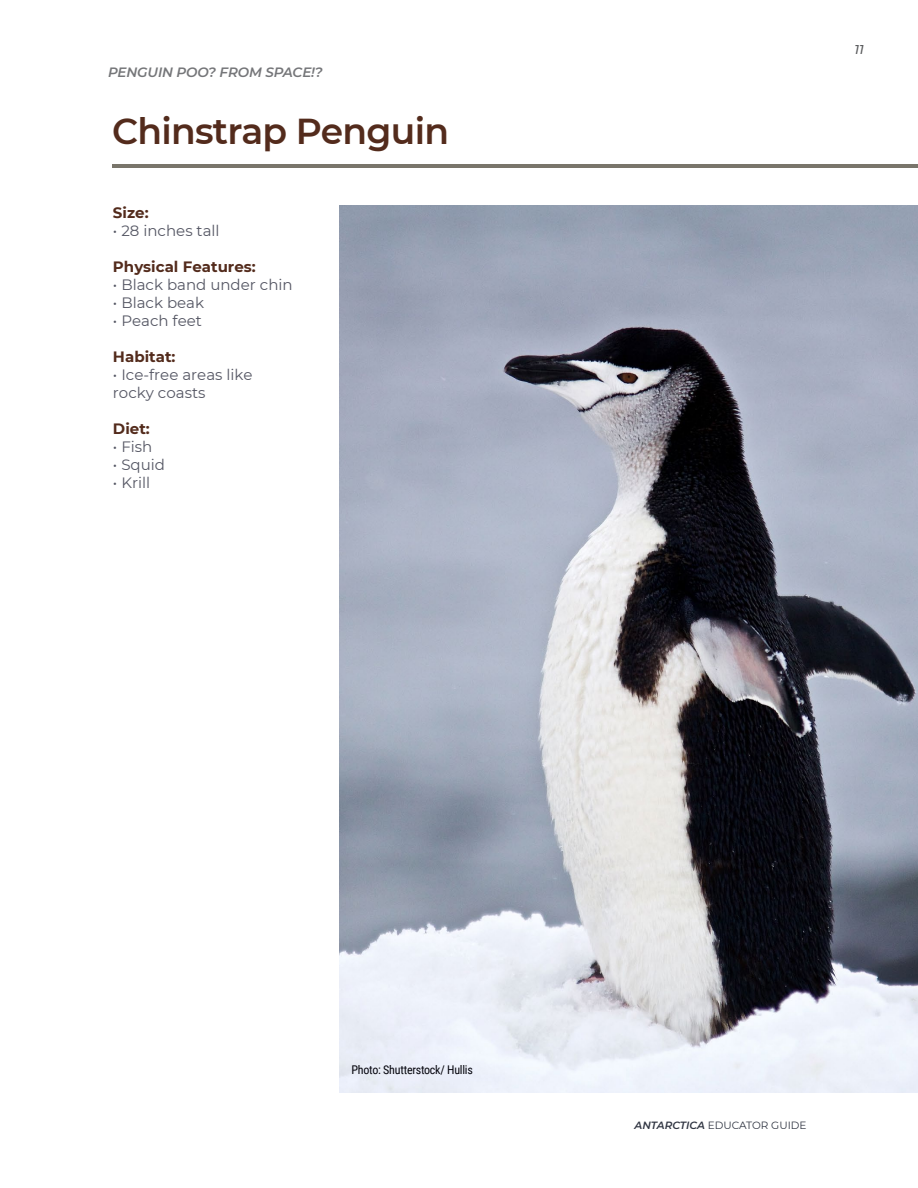
<style>
.page{position:relative;width:918px;height:1188px;background:#fff}
.page>*{position:absolute;margin:0;border:0;box-sizing:border-box;transform-origin:0 0}
.t1{font:600 36px "Montserrat";letter-spacing:-.02em;color:#532b1c}
.t2{font:15px/18px "Montserrat";color:#555764}
.t3{font:700 15px "Montserrat";color:#532b1c}
.Questions{font:italic 600 13.5px "Montserrat";letter-spacing:-.01em;color:#757679}
.t4{font:italic 500 12.75px "Montserrat";color:#58595b}
.Questions-2{font:12px "Roboto Condensed";letter-spacing:-.02em;color:#04040c}
.t5{font:10.5px "Montserrat";color:#303542}
.s1{font-weight:600;font-style:italic}
</style>
<div class="page">
<hr style="left:112px;top:164px;width:806px;height:4px;background:#79756b">
<img style="left:339px;top:205px;width:579px;height:887px">
<p class="Questions" style="left:108px;top:63px;width:216px">PENGUIN POO? FROM SPACE!?</p>
<p class="t1" style="left:112px;top:106px;width:338px">Chinstrap Penguin</p>
<p class="t3" style="left:113px;top:202px;width:37px">Size:</p>
<p class="t2" style="left:113px;top:221px;width:108px">• 28 inches tall</p>
<p class="t3" style="left:113px;top:256px;width:144px">Physical Features:</p>
<p class="t2" style="left:113px;top:275px;width:181px">• Black band under chin</p>
<p class="t2" style="left:113px;top:293px;width:93px">• Black beak</p>
<p class="t2" style="left:113px;top:311px;width:91px">• Peach feet</p>
<p class="t3" style="left:113px;top:346px;width:64px">Habitat:</p>
<p class="t2" style="left:113px;top:365px;width:141px">• Ice-free areas like rocky coasts</p>
<p class="t3" style="left:113px;top:418px;width:38px">Diet:</p>
<p class="t2" style="left:113px;top:437px;width:41px">• Fish</p>
<p class="t2" style="left:113px;top:455px;width:54px">• Squid</p>
<p class="t2" style="left:113px;top:473px;width:39px">• Krill</p>
<p class="t4" style="left:855px;top:41px;width:11px">11</p>
<p class="Questions-2" style="left:352px;top:1061px;width:123px">Photo: Shutterstock/ Hullis</p>
<p class="t5" style="left:634px;top:1118px;width:174px"><span class="s1">ANTARCTICA</span> EDUCATOR GUIDE</p>
</div>
